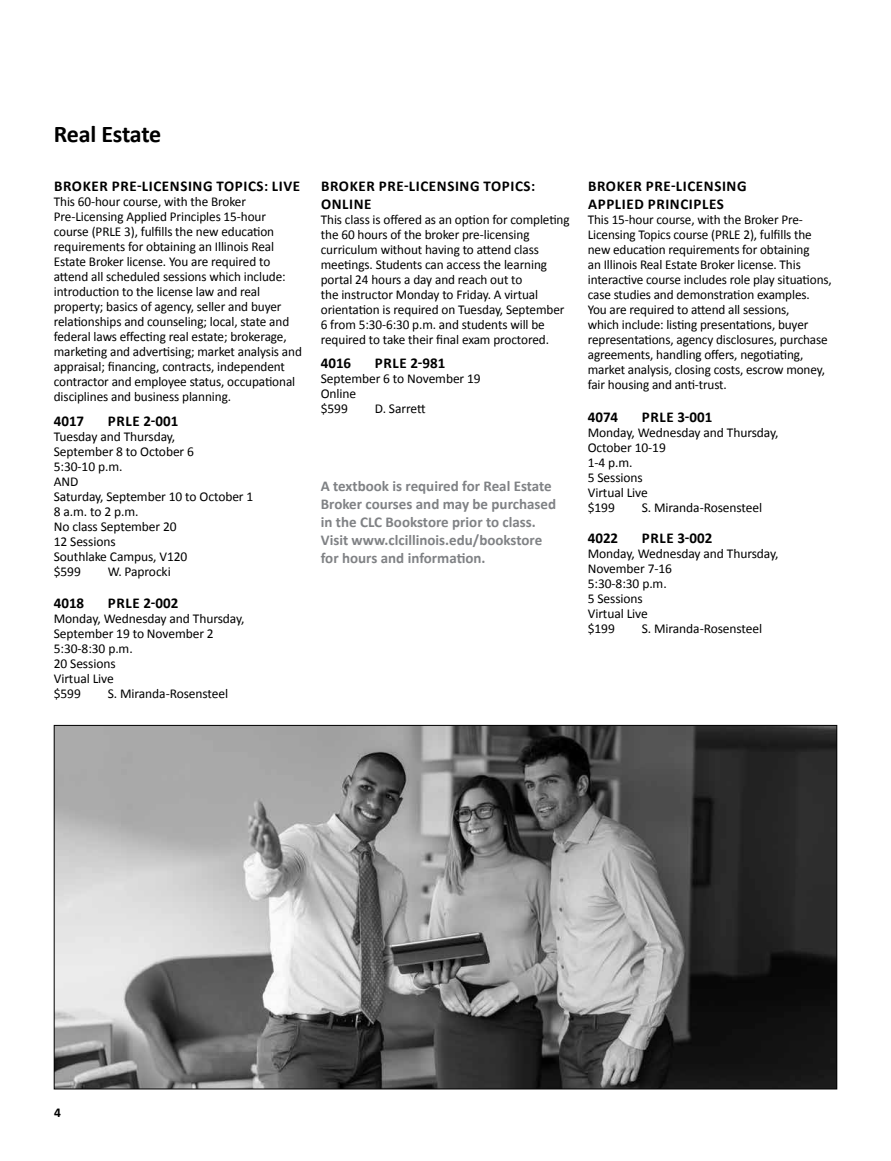
<style>
.page{position:relative;width:891px;height:1161px;background:#fff}
.page>*{position:absolute;margin:0;border:0;box-sizing:border-box;transform-origin:0 0}
.t1{font:700 24px "Calibri";letter-spacing:-.015em;color:#000}
.t2{font:700 15px/18px "Calibri";letter-spacing:.04em;color:#000}
.t3{font:700 15px/18px "Calibri";color:#808285}
.t4{font:13.5px/15px "Calibri";letter-spacing:-.005em;color:#000}
.t5{font:700 13.5px "Calibri";color:#000}
</style>
<div class="page">
<img style="left:56px;top:727px;width:779px;height:360px">
<h1 class="t1" style="left:54px;top:118px;width:109px">Real Estate</h1>
<p class="t2" style="left:54px;top:176px;width:248px">BROKER PRE-LICENSING TOPICS: LIVE</p>
<p class="t4" style="left:54px;top:193px;width:250px">This 60-hour course, with the Broker Pre-Licensing Applied Principles 15-hour course (PRLE 3), fulfills the new education requirements for obtaining an Illinois Real Estate Broker license. You are required to attend all scheduled sessions which include: introduction to the license law and real property; basics of agency, seller and buyer relationships and counseling; local, state and federal laws effecting real estate; brokerage, marketing and advertising; market analysis and appraisal; financing, contracts, independent contractor and employee status, occupational disciplines and business planning.</p>
<p class="t2" style="left:54px;top:412px;width:32px">4017</p>
<p class="t2" style="left:108px;top:412px;width:72px">PRLE 2-001</p>
<p class="t4" style="left:54px;top:428px;width:201px">Tuesday and Thursday,<br>September 8 to October 6<br>5:30-10 p.m.<br>AND<br>Saturday, September 10 to October 1<br>8 a.m. to 2 p.m.<br>No class September 20<br>12 Sessions<br>Southlake Campus, V120<br>$599</p>
<p class="t4" style="left:108px;top:563px;width:64px">W. Paprocki</p>
<p class="t2" style="left:54px;top:593px;width:32px">4018</p>
<p class="t2" style="left:108px;top:593px;width:72px">PRLE 2-002</p>
<p class="t4" style="left:54px;top:610px;width:192px">Monday, Wednesday and Thursday,<br>September 19 to November 2<br>5:30-8:30 p.m.<br>20 Sessions<br>Virtual Live<br>$599</p>
<p class="t4" style="left:108px;top:685px;width:122px">S. Miranda-Rosensteel</p>
<p class="t2" style="left:321px;top:176px;width:216px">BROKER PRE-LICENSING TOPICS:<br>ONLINE</p>
<p class="t4" style="left:321px;top:211px;width:250px">This class is offered as an option for completing the 60 hours of the broker pre-licensing curriculum without having to attend class meetings. Students can access the learning portal 24 hours a day and reach out to<br>the instructor Monday to Friday. A virtual orientation is required on Tuesday, September 6 from 5:30-6:30 p.m. and students will be required to take their final exam proctored.</p>
<p class="t2" style="left:321px;top:353px;width:32px">4016</p>
<p class="t2" style="left:375px;top:353px;width:72px">PRLE 2-981</p>
<p class="t4" style="left:321px;top:370px;width:161px">September 6 to November 19<br>Online<br>$599</p>
<p class="t4" style="left:375px;top:400px;width:52px">D. Sarrett</p>
<p class="t3" style="left:321px;top:476px;width:237px">A textbook is required for Real Estate Broker courses and may be purchased in the CLC Bookstore prior to class.<br>Visit www.clcillinois.edu/bookstore for hours and information.</p>
<p class="t2" style="left:588px;top:176px;width:160px">BROKER PRE-LICENSING<br>APPLIED PRINCIPLES</p>
<p class="t4" style="left:588px;top:211px;width:246px">This 15-hour course, with the Broker Pre-Licensing Topics course (PRLE 2), fulfills the new education requirements for obtaining<br>an Illinois Real Estate Broker license. This interactive course includes role play situations, case studies and demonstration examples.<br>You are required to attend all sessions,<br>which include: listing presentations, buyer representations, agency disclosures, purchase agreements, handling offers, negotiating, market analysis, closing costs, escrow money, fair housing and anti-trust.</p>
<p class="t2" style="left:588px;top:407px;width:32px">4074</p>
<p class="t2" style="left:642px;top:407px;width:72px">PRLE 3-001</p>
<p class="t4" style="left:588px;top:424px;width:192px">Monday, Wednesday and Thursday,<br>October 10-19<br>1-4 p.m.<br>5 Sessions<br>Virtual Live<br>$199</p>
<p class="t4" style="left:642px;top:499px;width:122px">S. Miranda-Rosensteel</p>
<p class="t2" style="left:588px;top:529px;width:32px">4022</p>
<p class="t2" style="left:642px;top:529px;width:72px">PRLE 3-002</p>
<p class="t4" style="left:588px;top:545px;width:192px">Monday, Wednesday and Thursday,<br>November 7-16<br>5:30-8:30 p.m.<br>5 Sessions<br>Virtual Live<br>$199</p>
<p class="t4" style="left:642px;top:620px;width:122px">S. Miranda-Rosensteel</p>
<p class="t5" style="left:54px;top:1103px;width:8px">4</p>
</div>
